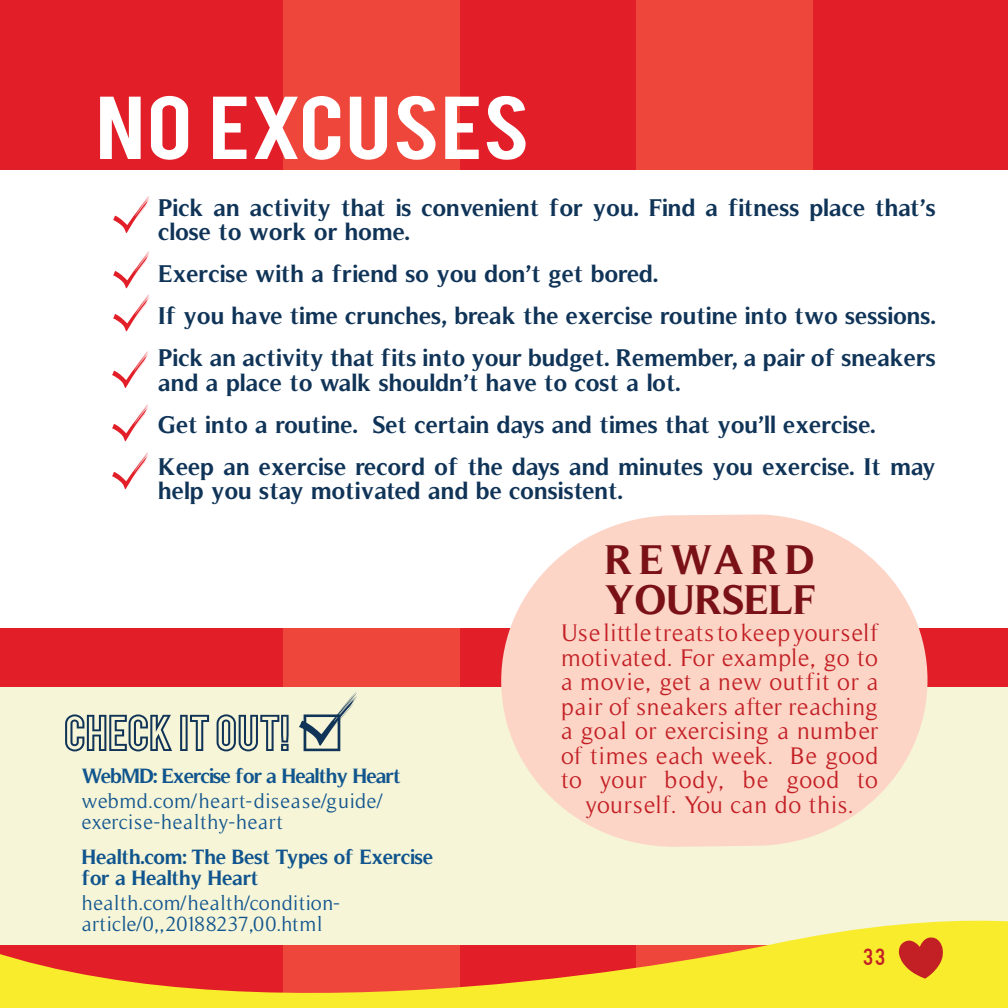
<style>
.page{position:relative;width:1008px;height:1008px;background:#e21e28}
.page>*{position:absolute;margin:0;border:0;box-sizing:border-box;transform-origin:0 0}
.t1{font:70px "Bebas";letter-spacing:.015em;color:#fff;scale:1.25 1}
.t2{font:700 42px/40.2px "Timeless";letter-spacing:-.01em;color:#791116}
.t3{font:700 24.5px/24.5px "Timeless";color:#103458}
.t4{font:24.5px/24.5px "Timeless";letter-spacing:.025em;color:#c32025;text-align:center}
.t5{font:24.5px "Gliscor Gothic";color:#c32025}
.t6{font:21px/21px "Timeless";letter-spacing:.02em;color:#11558e}
.t7{font:700 21px/25.2px "Timeless";letter-spacing:-.05em;color:#11558e}
.t8{font:700 21px/21px "Timeless";letter-spacing:-.02em;color:#11558e}
.s1{font-weight:400}
</style>
<div class="page">
<div style="left:284px;top:0;width:176px;height:1008px;background:#ef463c"></div>
<div style="left:636px;top:0;width:177px;height:1008px;background:#ef463c"></div>
<div style="left:0;top:687px;width:1008px;height:258px;background:#f6f5d7"></div>
<svg style="left:0;top:920px;width:1008px;height:88px;fill:#f6ec2d"></svg>
<svg style="left:899px;top:937px;width:44px;height:42px;background:#d36027"></svg>
<div style="left:0;top:170px;width:1008px;height:458px;background:#fff"></div>
<svg style="left:113px;top:196px;width:36px;height:37px"></svg>
<svg style="left:113px;top:251px;width:37px;height:37px"></svg>
<svg style="left:113px;top:294px;width:37px;height:37px"></svg>
<svg style="left:112px;top:351px;width:36px;height:37px"></svg>
<svg style="left:112px;top:404px;width:37px;height:37px"></svg>
<svg style="left:112px;top:452px;width:37px;height:37px"></svg>
<svg style="left:501px;top:514px;width:427px;height:333px;fill:#fcd5c7"></svg>
<svg style="left:65px;top:714px;width:107px;height:37px"></svg>
<svg style="left:180px;top:715px;width:29px;height:36px"></svg>
<svg style="left:217px;top:714px;width:72px;height:37px"></svg>
<svg style="left:299px;top:692px;width:58px;height:59px"></svg>
<h3 class="t1" style="left:96px;top:77px;width:348px">NO EXCUSES</h3>
<p class="t3" style="left:159px;top:195px;width:779px">Pick an activity that is convenient for you. Find a fitness place that’s close to work or home.</p>
<p class="t3" style="left:159px;top:261px;width:502px">Exercise with a friend so you don’t get bored.</p>
<p class="t3" style="left:159px;top:303px;width:779px">If you have time crunches, break the exercise routine into two sessions.</p>
<p class="t3" style="left:159px;top:345px;width:779px">Pick an activity that fits into your budget. Remember, a pair of sneakers and a place to walk shouldn’t have to cost a lot.</p>
<p class="t3" style="left:159px;top:412px;width:719px">Get into a routine. Set certain days and times that you’ll exercise.</p>
<p class="t3" style="left:159px;top:454px;width:779px">Keep an exercise record of the days and minutes you exercise. It may help you stay motivated and be consistent.</p>
<p class="t7" style="left:82px;top:763px;width:321px">WebMD: Exercise for a Healthy Heart <span class="s1">webmd.com/heart-disease/guide/</span></p>
<p class="t6" style="left:82px;top:812px;width:202px">exercise-healthy-heart</p>
<p class="t8" style="left:82px;top:846px;width:353px">Health.com: The Best Types of Exercise for a Healthy Heart</p>
<p class="t6" style="left:82px;top:893px;width:260px">health.com/health/condition&shy;article/0,,20188237,00.html</p>
<h3 class="t2" style="left:605px;top:539px;width:213px">REWARD<br>YOURSELF</h3>
<p class="t4" style="left:561px;top:621px;width:319px">Use little treats to keep yourself motivated. For example, go to a movie, get a new outfit or a pair of sneakers after reaching a goal or exercising a number of times each week. Be good to your body, be good to yourself. You can do this.</p>
<p class="t5" style="left:863px;top:942px;width:24px">33</p>
</div>
